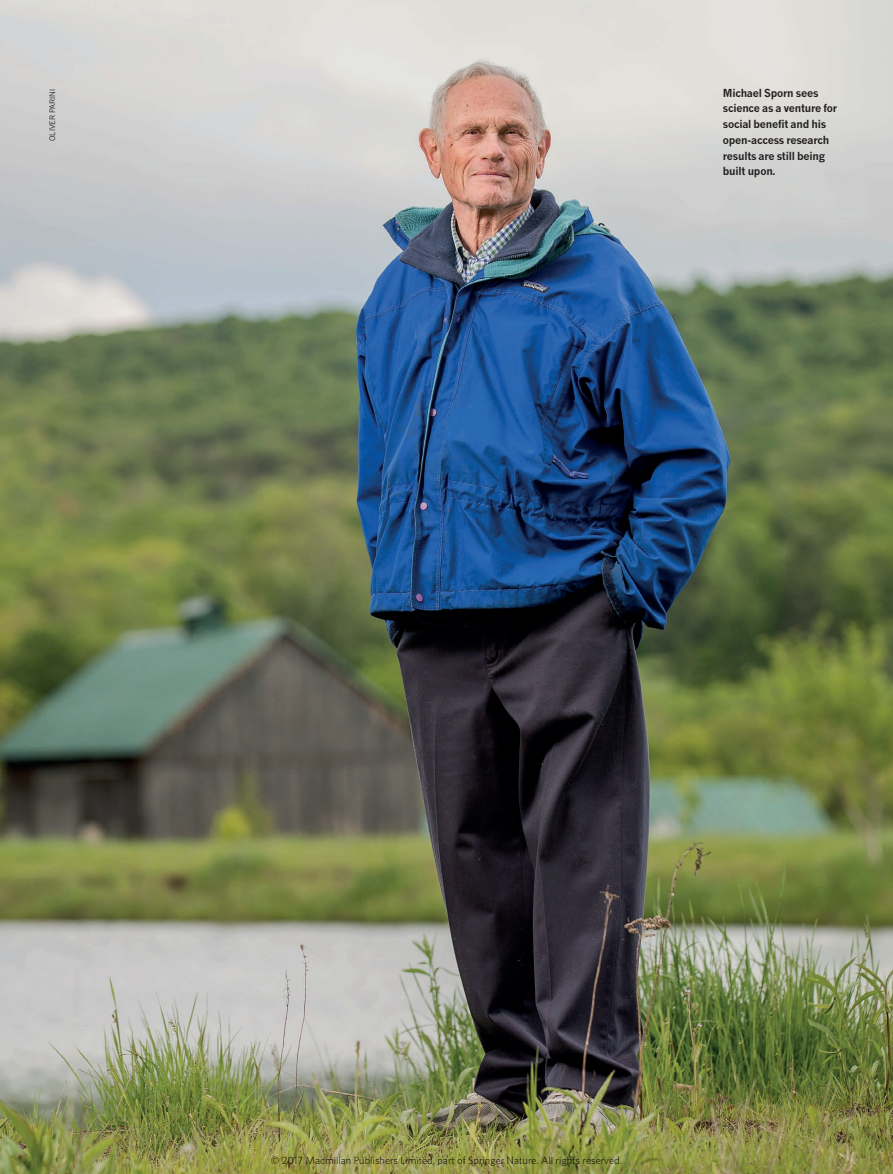
<style>
.page{position:relative;width:893px;height:1174px;background:#fff}
.page>*{position:absolute;margin:0;border:0;box-sizing:border-box;transform-origin:0 0}
.PIC_CAPTION{font:700 10.8px/15.8px "News Gothic MTOT";letter-spacing:-.02em;color:#231f20}
.t1{font:300 10.5px "Whitney";color:#000}
.PIC_CREDIT{font:7.5px "News Gothic MTOT";color:#231f20}
</style>
<div class="page">
<img style="left:0;top:0;width:893px;height:1174px">
<p class="PIC_CREDIT" style="left:48px;top:141px;width:53px;rotate:-90deg">OLIVER PARINI</p>
<p class="PIC_CAPTION" style="left:723px;top:85px;width:116px">Michael Sporn sees science as a venture for social benefit and his open-access research results are still being built upon.</p>
<p class="t1" style="left:271px;top:1153px;width:352px">© 2017 Macmillan Publishers Limited, part of Springer Nature. All rights reserved.</p>
</div>
